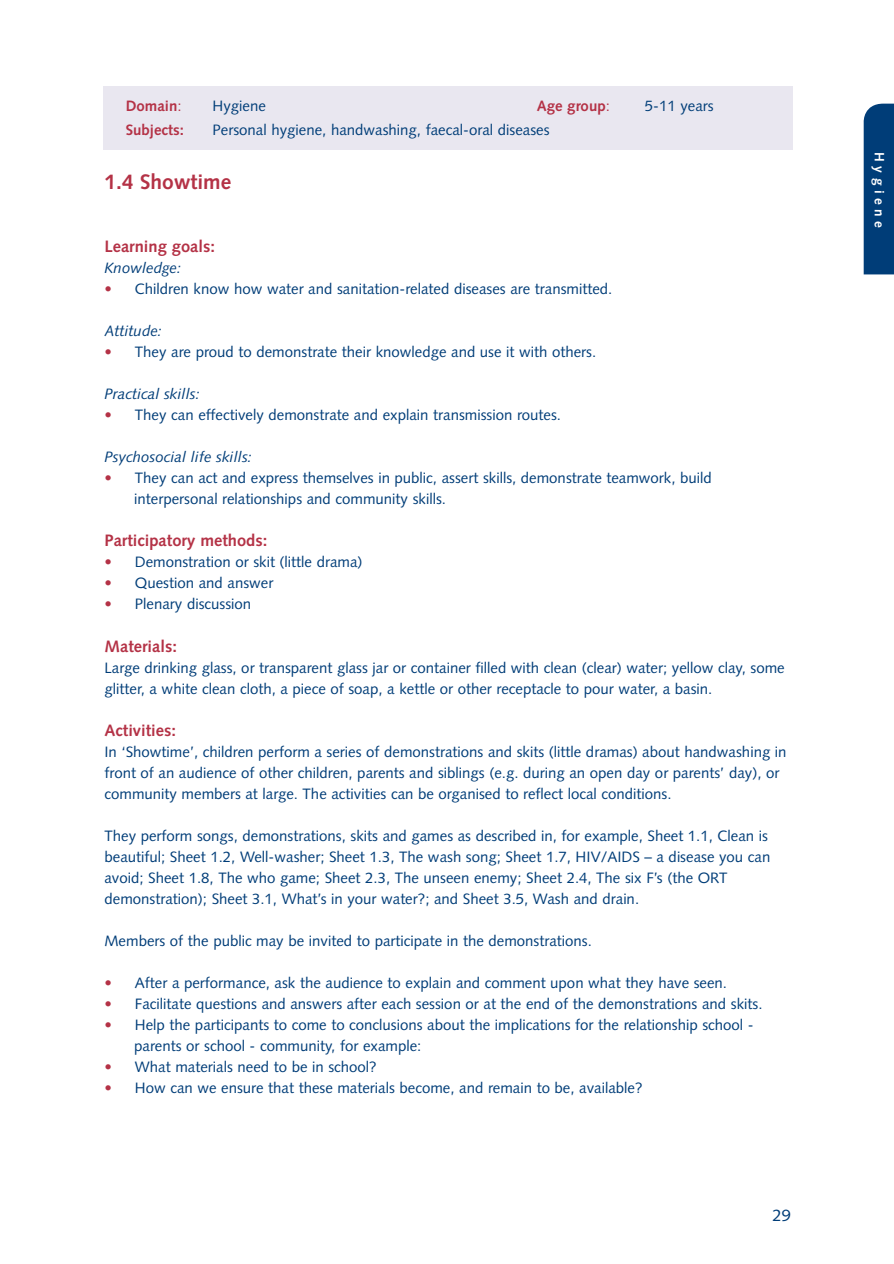
<style>
.page{position:relative;width:894px;height:1264px;background:#fff}
.page>*{position:absolute;margin:0;border:0;box-sizing:border-box;transform-origin:0 0}
.t1{font:700 21px "Syntax";color:#b43246}
.t2{font:700 16.5px "Syntax";color:#b43246}
.t3{font:16.5px "Syntax";color:#003d78}
.t4{font:15px/21px "Syntax";color:#003d78}
.t5{font:italic 15px "Syntax";color:#003d78}
.t6{font:700 15px "Syntax";color:#b43246}
.t7{font:700 13.5px "Syntax";letter-spacing:.335em;color:#fff}
.s1{font-weight:400}
.s2{color:#b43246}
</style>
<div class="page">
<svg style="left:103px;top:86px;width:790px;height:189px"></svg>
<p class="t6" style="left:126px;top:100px;width:57px">Domain<span class="s1">:</span></p>
<p class="t4" style="left:212px;top:97px;width:55px">Hygiene</p>
<p class="t6" style="left:536px;top:100px;width:74px">Age group<span class="s1">:</span></p>
<p class="t4" style="left:644px;top:97px;width:70px">5-11 years</p>
<p class="t6" style="left:126px;top:124px;width:60px">Subjects:</p>
<p class="t4" style="left:212px;top:121px;width:338px">Personal hygiene, handwashing, faecal-oral diseases</p>
<h1 class="t1" style="left:104px;top:173px;width:128px">1.4 Showtime</h1>
<p class="t2" style="left:104px;top:240px;width:112px">Learning goals:</p>
<p class="t5" style="left:104px;top:262px;width:78px">Knowledge:</p>
<p class="t4" style="left:104px;top:280px;width:509px"><span class="s2">•</span> Children know how water and sanitation-related diseases are transmitted.</p>
<p class="t5" style="left:104px;top:325px;width:59px">Attitude:</p>
<p class="t4" style="left:104px;top:343px;width:493px"><span class="s2">•</span> They are proud to demonstrate their knowledge and use it with others.</p>
<p class="t5" style="left:104px;top:388px;width:97px">Practical skills:</p>
<p class="t4" style="left:104px;top:406px;width:458px"><span class="s2">•</span> They can effectively demonstrate and explain transmission routes.</p>
<p class="t5" style="left:104px;top:451px;width:149px">Psychosocial life skills:</p>
<p class="t4" style="left:134px;top:469px;width:579px;text-indent:-30px"><span class="s2">•</span> They can act and express themselves in public, assert skills, demonstrate teamwork, build interpersonal relationships and community skills.</p>
<p class="t2" style="left:104px;top:534px;width:164px">Participatory methods:</p>
<p class="t4" style="left:104px;top:553px;width:259px"><span class="s2">•</span> Demonstration or skit (little drama)</p>
<p class="t4" style="left:104px;top:574px;width:170px"><span class="s2">•</span> Question and answer</p>
<p class="t4" style="left:104px;top:595px;width:148px"><span class="s2">•</span> Plenary discussion</p>
<p class="t2" style="left:104px;top:639px;width:74px">Materials:</p>
<p class="t4" style="left:104px;top:658px;width:681px">Large drinking glass, or transparent glass jar or container filled with clean (clear) water; yellow clay, some glitter, a white clean cloth, a piece of soap, a kettle or other receptacle to pour water, a basin.</p>
<p class="t2" style="left:104px;top:723px;width:73px">Activities:</p>
<p class="t4" style="left:104px;top:742px;width:683px">In ‘Showtime’, children perform a series of demonstrations and skits (little dramas) about handwashing in front of an audience of other children, parents and siblings (e.g. during an open day or parents’ day), or community members at large. The activities can be organised to reflect local conditions.</p>
<p class="t4" style="left:104px;top:826px;width:667px">They perform songs, demonstrations, skits and games as described in, for example, Sheet 1.1, Clean is beautiful; Sheet 1.2, Well-washer; Sheet 1.3, The wash song; Sheet 1.7, HIV/AIDS – a disease you can avoid; Sheet 1.8, The who game; Sheet 2.3, The unseen enemy; Sheet 2.4, The six F’s (the ORT demonstration); Sheet 3.1, What’s in your water?; and Sheet 3.5, Wash and drain.</p>
<p class="t4" style="left:104px;top:931px;width:489px">Members of the public may be invited to participate in the demonstrations.</p>
<p class="t4" style="left:104px;top:973px;width:624px"><span class="s2">•</span> After a performance, ask the audience to explain and comment upon what they have seen.</p>
<p class="t4" style="left:104px;top:994px;width:659px"><span class="s2">•</span> Facilitate questions and answers after each session or at the end of the demonstrations and skits.</p>
<p class="t4" style="left:134px;top:1015px;width:620px;text-indent:-30px"><span class="s2">•</span> Help the participants to come to conclusions about the implications for the relationship school - parents or school - community, for example:</p>
<p class="t4" style="left:104px;top:1057px;width:274px"><span class="s2">•</span> What materials need to be in school?</p>
<p class="t4" style="left:104px;top:1078px;width:539px"><span class="s2">•</span> How can we ensure that these materials become, and remain to be, available?</p>
<p class="t3" style="left:772px;top:1208px;width:20px">29</p>
<p class="t7" style="left:884px;top:152px;width:77px;rotate:90deg">Hygiene</p>
</div>
